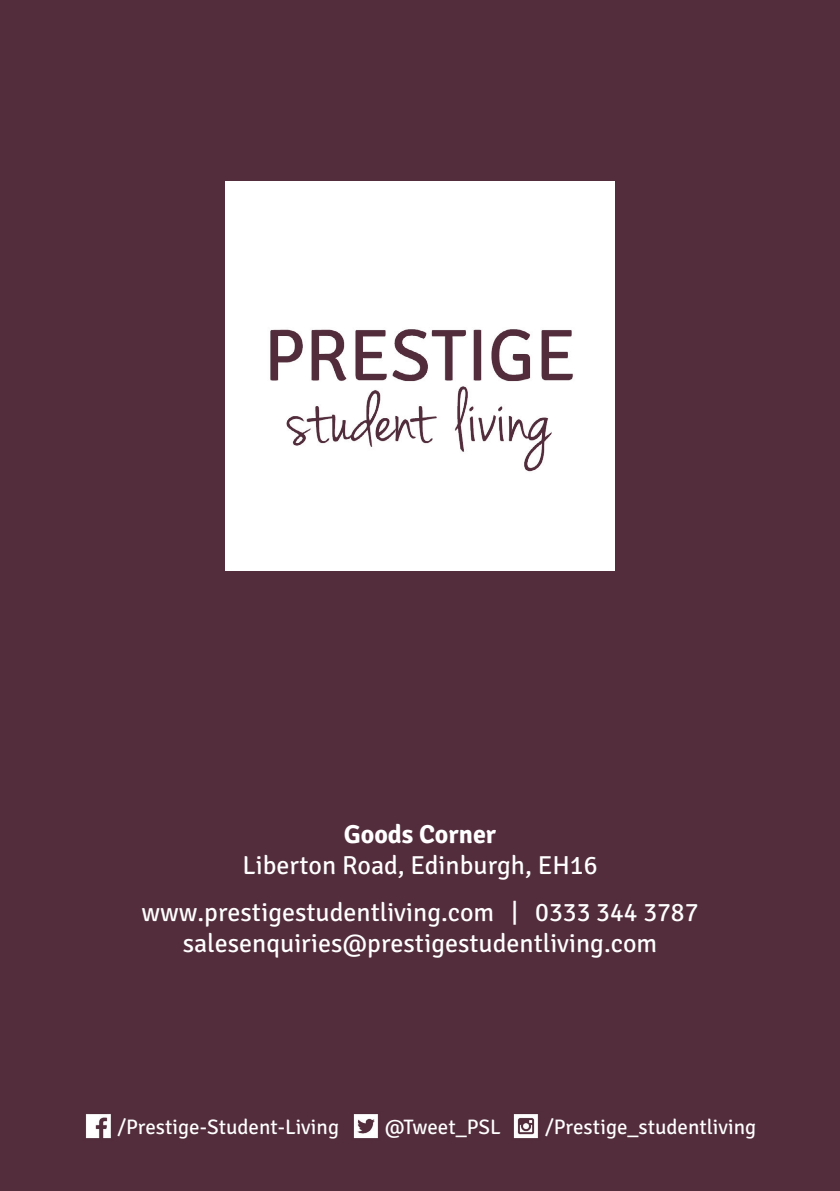
<style>
.page{position:relative;width:840px;height:1191px;background:#fff}
.page>*{position:absolute;margin:0;border:0;box-sizing:border-box;transform-origin:0 0}
.t1{font:26px/31.2px "Signika Negative";color:#fff;text-align:center}
.t2{font:700 26px "Signika Negative";color:#fff}
.t3{font:21px "Signika Negative";color:#fff}
</style>
<div class="page">
<div style="left:0;top:0;width:839px;height:1191px;background:#532d3c"></div>
<img style="left:84px;top:1111px;width:29px;height:29px">
<img style="left:351px;top:1111px;width:29px;height:29px">
<img style="left:511px;top:1111px;width:29px;height:29px">
<img style="left:225px;top:181px;width:389px;height:390px">
<p class="t2" style="left:343px;top:818px;width:154px">Goods Corner</p>
<p class="t1" style="left:242px;top:850px;width:356px">Liberton Road, Edinburgh, EH16</p>
<p class="t1" style="left:141px;top:897px;width:558px">www.prestigestudentliving.com | 0333 344 3787 salesenquiries@prestigestudentliving.com</p>
<p class="t3" style="left:117px;top:1115px;width:223px">/Prestige-Student-Living</p>
<p class="t3" style="left:384px;top:1115px;width:118px">@Tweet_PSL</p>
<p class="t3" style="left:545px;top:1115px;width:212px">/Prestige_studentliving</p>
</div>
